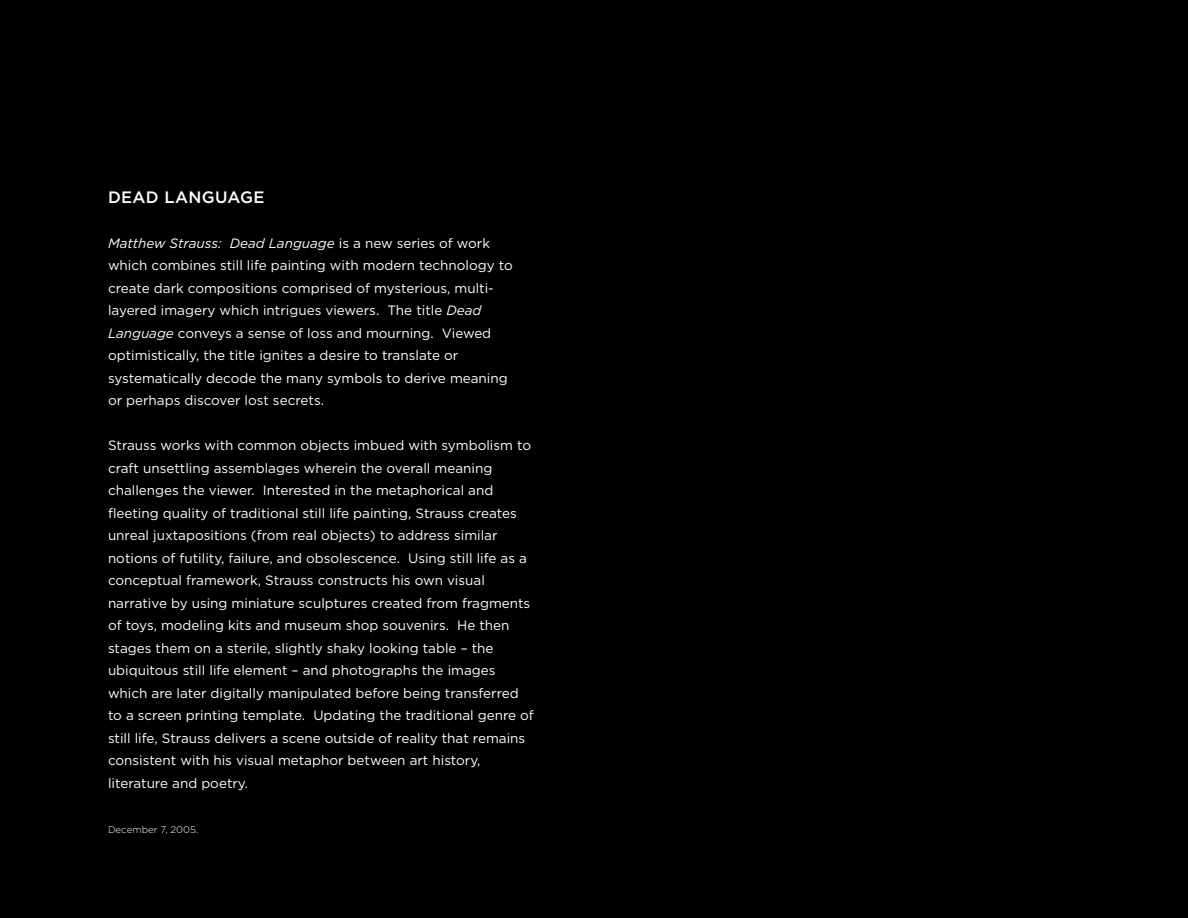
<style>
.page{position:relative;width:1188px;height:918px;background:#000}
.page>*{position:absolute;margin:0;border:0;box-sizing:border-box;transform-origin:0 0}
.t1{font:500 16.5px "Gotham";letter-spacing:.02em;color:#fff}
.t2{font:13.5px/22.5px "Gotham";color:#fff}
.t3{font:300 9.75px "Gotham";color:#fff}
.s1{font-style:italic}
</style>
<div class="page">
<p class="t1" style="left:108px;top:188px;width:158px">DEAD LANGUAGE</p>
<p class="t2" style="left:108px;top:232px;width:406px"><span class="s1">Matthew Strauss: Dead Language</span> is a new series of work which combines still life painting with modern technology to create dark compositions comprised of mysterious, multi&shy;layered imagery which intrigues viewers. The title <span class="s1">Dead Language</span> conveys a sense of loss and mourning. Viewed optimistically, the title ignites a desire to translate or systematically decode the many symbols to derive meaning or perhaps discover lost secrets.</p>
<p class="t2" style="left:108px;top:434px;width:427px">Strauss works with common objects imbued with symbolism to craft unsettling assemblages wherein the overall meaning challenges the viewer. Interested in the metaphorical and fleeting quality of traditional still life painting, Strauss creates unreal juxtapositions (from real objects) to address similar notions of futility, failure, and obsolescence. Using still life as a conceptual framework, Strauss constructs his own visual narrative by using miniature sculptures created from fragments of toys, modeling kits and museum shop souvenirs. He then stages them on a sterile, slightly shaky looking table – the ubiquitous still life element – and photographs the images which are later digitally manipulated before being transferred to a screen printing template. U pdating the traditional genre of still life, Strauss delivers a scene outside of reality that remains consistent with his visual metaphor between art history, literature and poetry.</p>
<p class="t3" style="left:108px;top:824px;width:92px">December 7, 2005.</p>
</div>
